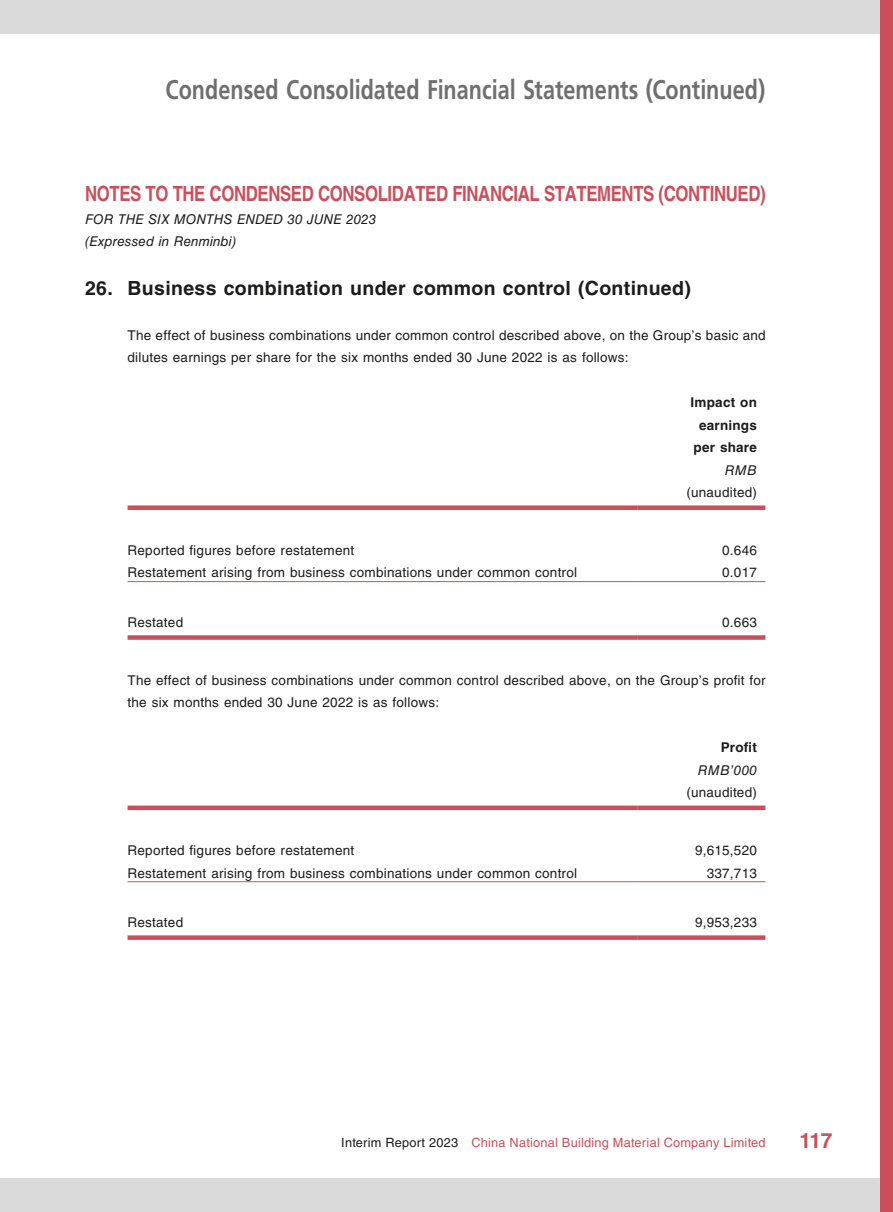
<style>
.page{position:relative;width:893px;height:1212px;background:#fff}
.page>*{position:absolute;margin:0;border:0;box-sizing:border-box;transform-origin:0 0}
.t1{font:700 27px "Frutiger LT Std";color:#6f6f6f;scale:.8 1}
.t2{font:700 21px "Helvetica LT Std";letter-spacing:-.025em;color:#cb4f5a;scale:.8 1}
.t3{font:700 21px "Helvetica LT Std";letter-spacing:-.025em;color:#cb4f5a}
.t4{font:700 19.5px "Helvetica LT Std";letter-spacing:.015em;color:#1c1c1b}
.t5{font:13.5px/22.5px "Helvetica LT Std";letter-spacing:.015em;color:#1c1c1b}
.t6{font:italic 13.5px/22.5px "Helvetica LT Std";color:#1c1c1b}
.t7{font:700 13.5px/22.5px "Helvetica LT Std";letter-spacing:.015em;color:#1c1c1b;text-align:right}
.t8{font:12.75px "Helvetica LT Std";letter-spacing:.02em;color:#cb4f5a}
.s1{color:#1c1c1b}
</style>
<div class="page">
<div style="left:0;top:1178px;width:893px;height:34px;background:#dadada"></div>
<div style="left:0;top:0;width:893px;height:34px;background:#dadada"></div>
<div style="left:880px;top:0;width:13px;height:1212px;background:#cb4f5a"></div>
<div style="left:128px;top:505px;width:510px;height:5px;background:#cb4f5a"></div>
<div style="left:638px;top:505px;width:127px;height:5px;background:#cb4f5a"></div>
<hr style="left:128px;top:581px;width:510px;height:1px;background:#cb4f5a">
<hr style="left:638px;top:581px;width:127px;height:1px;background:#cb4f5a">
<div style="left:128px;top:635px;width:510px;height:5px;background:#cb4f5a"></div>
<div style="left:638px;top:635px;width:127px;height:5px;background:#cb4f5a"></div>
<div style="left:128px;top:805px;width:510px;height:5px;background:#cb4f5a"></div>
<div style="left:638px;top:805px;width:127px;height:5px;background:#cb4f5a"></div>
<hr style="left:128px;top:881px;width:510px;height:1px;background:#cb4f5a">
<hr style="left:638px;top:881px;width:127px;height:1px;background:#cb4f5a">
<div style="left:128px;top:935px;width:510px;height:5px;background:#cb4f5a"></div>
<div style="left:638px;top:935px;width:127px;height:5px;background:#cb4f5a"></div>
<h1 class="t1" style="left:165px;top:74px;width:751px">Condensed Consolidated Financial Statements (Continued)</h1>
<h2 class="t2" style="left:85px;top:181px;width:852px">NOTES TO THE CONDENSED CONSOLIDATED FINANCIAL STATEMENTS (CONTINUED)</h2>
<p class="t6" style="left:85px;top:208px;width:293px">FOR THE SIX MONTHS ENDED 30 JUNE 2023 (Expressed in Renminbi)</p>
<h3 class="t4" style="left:85px;top:276px;width:607px">26. Business combination under common control (Continued)</h3>
<p class="t5" style="left:128px;top:324px;width:640px">The effect of business combinations under common control described above, on the Group’s basic and dilutes earnings per share for the six months ended 30 June 2022 is as follows:</p>
<p class="t7" style="left:691px;top:391px;width:68px">Impact on earnings per share</p>
<p class="t6" style="left:725px;top:459px;width:33px">RMB</p>
<p class="t5" style="left:686px;top:481px;width:72px">(unaudited)</p>
<p class="t5" style="left:128px;top:539px;width:228px">Reported figures before restatement</p>
<p class="t5" style="left:722px;top:539px;width:36px">0.646</p>
<p class="t5" style="left:128px;top:561px;width:451px">Restatement arising from business combinations under common control</p>
<p class="t5" style="left:722px;top:561px;width:36px">0.017</p>
<p class="t5" style="left:128px;top:611px;width:57px">Restated</p>
<p class="t5" style="left:722px;top:611px;width:36px">0.663</p>
<p class="t5" style="left:128px;top:669px;width:640px">The effect of business combinations under common control described above, on the Group’s profit for the six months ended 30 June 2022 is as follows:</p>
<p class="t7" style="left:721px;top:736px;width:38px">Profit</p>
<p class="t6" style="left:698px;top:759px;width:61px">RMB’000</p>
<p class="t5" style="left:686px;top:781px;width:72px">(unaudited)</p>
<p class="t5" style="left:128px;top:839px;width:228px">Reported figures before restatement</p>
<p class="t5" style="left:695px;top:839px;width:63px">9,615,520</p>
<p class="t5" style="left:128px;top:861px;width:451px">Restatement arising from business combinations under common control</p>
<p class="t5" style="left:707px;top:861px;width:52px">337,713</p>
<p class="t5" style="left:128px;top:911px;width:57px">Restated</p>
<p class="t5" style="left:695px;top:911px;width:63px">9,953,233</p>
<p class="t8" style="left:341px;top:1135px;width:426px"><span class="s1">Interim Report 2023</span> China National Building Material Company Limited</p>
<h2 class="t3" style="left:799px;top:1127px;width:35px">117</h2>
</div>
